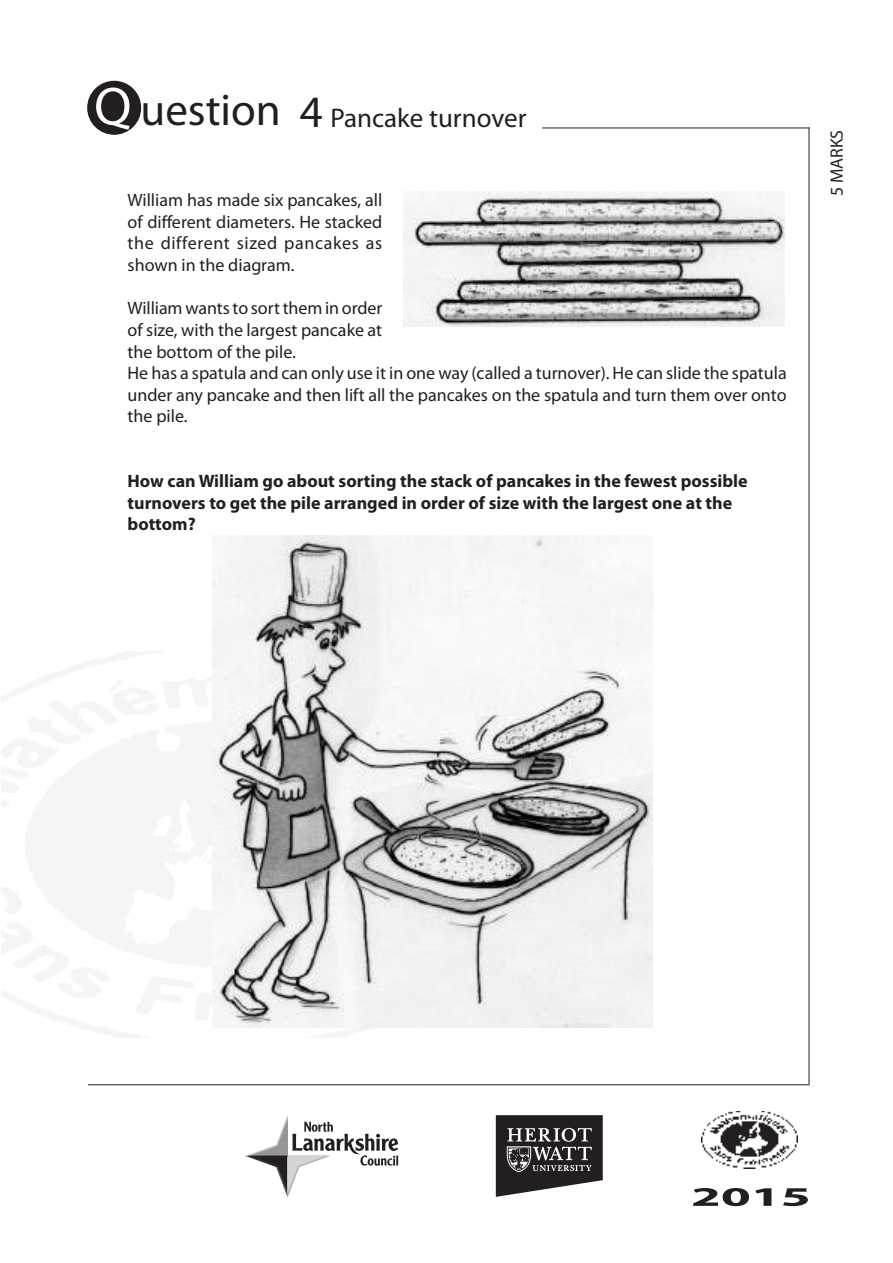
<style>
.page{position:relative;width:893px;height:1263px;background:#fff}
.page>*{position:absolute;margin:0;border:0;box-sizing:border-box;transform-origin:0 0}
.t1{font:45px "Myriad Pro";color:#241f1f}
.t2{font:27px "Myriad Pro";color:#241f1f}
.t3{font:700 27px "Myriad Pro";color:#241f1f;scale:2 1}
.t4{font:18px/21.6px "Myriad Pro";color:#241f1f;text-align:justify}
.t5{font:700 18px/21.6px "Myriad Pro";color:#241f1f}
.s1{font-size:54px;color:#fff}
</style>
<div class="page">
<hr style="left:809px;top:128px;width:1px;height:957px;background:#241f1f">
<img style="left:701px;top:1111px;width:96px;height:57px">
<hr style="left:88px;top:1084px;width:721px;height:1px;background:#241f1f">
<div style="left:87px;top:81px;width:54px;height:54px;background:#241f1f;border-radius:50%"></div>
<svg style="left:245px;top:1115px;width:153px;height:82px"></svg>
<svg style="left:495px;top:1115px;width:108px;height:82px;background:#565252"></svg>
<hr style="left:542px;top:128px;width:268px;height:1px;background:#241f1f">
<img style="left:403px;top:191px;width:381px;height:135px">
<img style="left:212px;top:535px;width:441px;height:493px">
<h1 class="t1" style="left:94px;top:85px;width:188px"><span class="s1">Q</span> uestion</h1>
<h1 class="t1" style="left:300px;top:88px;width:25px">4</h1>
<h2 class="t2" style="left:330px;top:103px;width:198px">Pancake turnover</h2>
<p class="t4" style="left:128px;top:190px;width:256px">William has made six pancakes, all of different diameters. He stacked the different sized pancakes as shown in the diagram.</p>
<p class="t4" style="left:128px;top:298px;width:661px;text-align:left">William wants to sort them in order<br>of size, with the largest pancake at<br>the bottom of the pile.<br>He has a spatula and can only use it in one way (called a turnover). He can slide the spatula under any pancake and then lift all the pancakes on the spatula and turn them over onto the pile.</p>
<p class="t5" style="left:128px;top:470px;width:622px">How can William go about sorting the stack of pancakes in the fewest possible turnovers to get the pile arranged in order of size with the largest one at the bottom?</p>
<p class="t4" style="left:826px;top:196px;width:68px;rotate:-90deg">5 MARKS</p>
<h2 class="t3" style="left:691px;top:1181px;width:61px">2015</h2>
</div>
